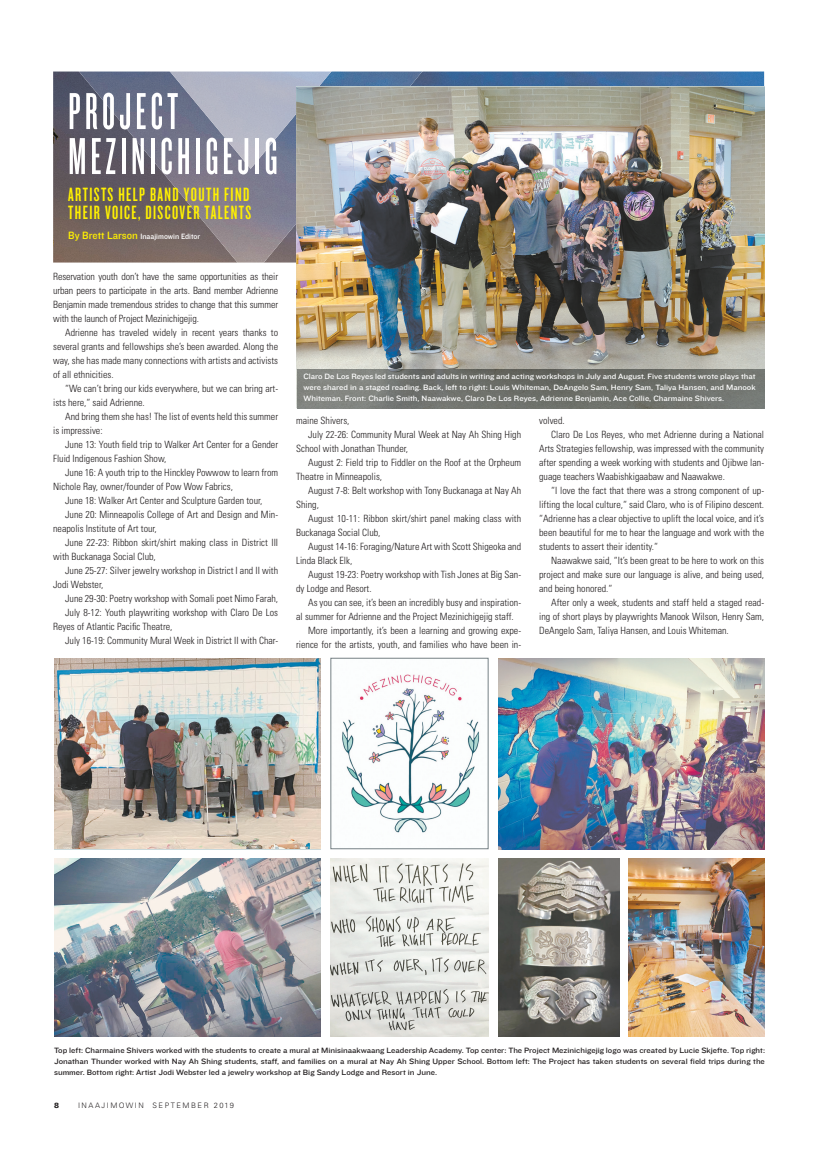
<style>
.page{position:relative;width:819px;height:1152px;background:#fff}
.page>*{position:absolute;margin:0;border:0;box-sizing:border-box;transform-origin:0 0}
.t1{font:54px/45px "Knockout 46 Flyweight";letter-spacing:.08em;color:#fff}
.t2{font:20px/18px "Knockout 47 Bantamweight";letter-spacing:.07em;color:#fff101}
.t3{font:300 condensed 10px/14px "Univers LT Std";color:#231f20}
.t4{font:8px/11px "Knockout 32 Junior Cruisewt";color:#231f20;text-align:justify}
.t5{font:8px/11px "Knockout 32 Junior Cruisewt";color:#fff;text-align:justify}
.t6{font:8px "Knockout 31 Junior Middlewt";color:#fff}
.t7{font:300 7.5px "Univers LT Std";letter-spacing:.2em;color:#231f20}
.t8{font:900 7.5px "Univers LT Std";color:#231f20}
.s1{font-size:11px;color:#fff101}
</style>
<div class="page">
<img style="left:482px;top:72px;width:282px;height:15px">
<svg style="left:53px;top:71px;width:429px;height:192px;background:#605e69"></svg>
<img style="left:79px;top:72px;width:343px;height:191px">
<svg style="left:111px;top:71px;width:280px;height:1px"></svg>
<img style="left:170px;top:72px;width:161px;height:97px">
<img style="left:296px;top:87px;width:469px;height:321px">
<img style="left:342px;top:674px;width:138px;height:159px">
<div style="left:330px;top:658px;width:159px;height:191px;border:1px solid #768185"></div>
<img style="left:629px;top:859px;width:136px;height:178px">
<img style="left:498px;top:859px;width:121px;height:178px">
<img style="left:54px;top:658px;width:267px;height:191px">
<img style="left:330px;top:859px;width:159px;height:178px">
<img style="left:498px;top:658px;width:267px;height:191px">
<img style="left:54px;top:859px;width:267px;height:178px">
<img style="left:297px;top:369px;width:468px;height:39px">
<h1 class="t1" style="left:68px;top:88px;width:211px">PROJECT<br>MEZINICHIGEJIG</h1>
<h2 class="t2" style="left:68px;top:185px;width:184px">ARTISTS HELP BAND YOUTH FIND<br>THEIR VOICE, DISCOVER TALENTS</h2>
<p class="t6" style="left:68px;top:231px;width:134px"><span class="s1">By Brett Larson</span> Inaajimowin Editor</p>
<p class="t3" style="left:53px;top:270px;width:227px">Reservation youth don’t have the same opportunities as their</p>
<p class="t3" style="left:53px;top:284px;width:227px;text-align:justify">urban peers to participate in the arts. Band member Adrienne Benjamin made tremendous strides to change that this summer with the launch of Project Mezinichigejig.</p>
<p class="t3" style="left:53px;top:326px;width:227px;text-align:justify;text-indent:12px">Adrienne has traveled widely in recent years thanks to several grants and fellowships she’s been awarded. Along the way, she has made many connections with artists and activists of all ethnicities.</p>
<p class="t3" style="left:53px;top:382px;width:227px;text-indent:12px">“We can’t bring our kids everywhere, but we can bring art&shy;ists here,“ said Adrienne.</p>
<p class="t3" style="left:53px;top:410px;width:227px;text-indent:12px">And bring them she has! The list of events held this summer is impressive:</p>
<p class="t3" style="left:53px;top:438px;width:227px;text-indent:12px">June 13: Youth field trip to Walker Art Center for a Gender<br>Fluid Indigenous Fashion Show,</p>
<p class="t3" style="left:65px;top:466px;width:215px">June 16: A youth trip to the Hinckley Powwow to learn from</p>
<p class="t3" style="left:53px;top:480px;width:181px">Nichole Ray, owner/founder of Pow Wow Fabrics,</p>
<p class="t3" style="left:65px;top:494px;width:199px">June 18: Walker Art Center and Sculpture Garden tour,</p>
<p class="t3" style="left:65px;top:508px;width:214px">June 20: Minneapolis College of Art and Design and Min-</p>
<p class="t3" style="left:53px;top:522px;width:105px">neapolis Institute of Art tour,</p>
<p class="t3" style="left:65px;top:536px;width:215px">June 22-23: Ribbon skirt/shirt making class in District III</p>
<p class="t3" style="left:53px;top:550px;width:104px">with Buckanaga Social Club,</p>
<p class="t3" style="left:65px;top:564px;width:214px">June 25-27: Silver jewelry workshop in District I and II with</p>
<p class="t3" style="left:53px;top:578px;width:52px">Jodi Webster,</p>
<p class="t3" style="left:65px;top:592px;width:215px">June 29-30: Poetry workshop with Somali poet Nimo Farah,</p>
<p class="t3" style="left:65px;top:606px;width:215px">July 8-12: Youth playwriting workshop with Claro De Los</p>
<p class="t3" style="left:53px;top:620px;width:121px">Reyes of Atlantic Pacific Theatre,</p>
<p class="t3" style="left:65px;top:634px;width:214px">July 16-19: Community Mural Week in District II with Char-</p>
<p class="t5" style="left:303px;top:371px;width:454px">Claro De Los Reyes led students and adults in writing and acting workshops in July and August. Five students wrote plays that were shared in a staged reading. Back, left to right: Louis Whiteman, DeAngelo Sam, Henry Sam, Taliya Hansen, and Manook Whiteman. Front: Charlie Smith, Naawakwe, Claro De Los Reyes, Adrienne Benjamin, Ace Collie, Charmaine Shivers.</p>
<p class="t3" style="left:296px;top:414px;width:55px">maine Shivers,</p>
<p class="t3" style="left:308px;top:428px;width:215px">July 22-26: Community Mural Week at Nay Ah Shing High</p>
<p class="t3" style="left:296px;top:442px;width:113px">School with Jonathan Thunder,</p>
<p class="t3" style="left:308px;top:456px;width:215px">August 2: Field trip to Fiddler on the Roof at the Orpheum</p>
<p class="t3" style="left:296px;top:470px;width:88px">Theatre in Minneapolis,</p>
<p class="t3" style="left:308px;top:484px;width:215px">August 7-8: Belt workshop with Tony Buckanaga at Nay Ah</p>
<p class="t3" style="left:296px;top:498px;width:24px">Shing,</p>
<p class="t3" style="left:308px;top:512px;width:215px">August 10-11: Ribbon skirt/shirt panel making class with</p>
<p class="t3" style="left:296px;top:526px;width:86px">Buckanaga Social Club,</p>
<p class="t3" style="left:308px;top:540px;width:215px">August 14-16: Foraging/Nature Art with Scott Shigeoka and</p>
<p class="t3" style="left:296px;top:554px;width:58px">Linda Black Elk,</p>
<p class="t3" style="left:308px;top:568px;width:215px">August 19-23: Poetry workshop with Tish Jones at Big San-</p>
<p class="t3" style="left:296px;top:582px;width:77px">dy Lodge and Resort.</p>
<p class="t3" style="left:308px;top:596px;width:214px">As you can see, it’s been an incredibly busy and inspiration-</p>
<p class="t3" style="left:296px;top:610px;width:219px">al summer for Adrienne and the Project Mezinichigejig staff.</p>
<p class="t3" style="left:308px;top:624px;width:214px">More importantly, it’s been a learning and growing expe-</p>
<p class="t3" style="left:296px;top:638px;width:227px">rience for the artists, youth, and families who have been in-</p>
<p class="t3" style="left:539px;top:414px;width:27px">volved.</p>
<p class="t3" style="left:551px;top:428px;width:215px">Claro De Los Reyes, who met Adrienne during a National</p>
<p class="t3" style="left:539px;top:442px;width:226px">Arts Strategies fellowship, was impressed with the community</p>
<p class="t3" style="left:539px;top:456px;width:227px">after spending a week working with students and Ojibwe lan-</p>
<p class="t3" style="left:539px;top:470px;width:187px">guage teachers Waabishkigaabaw and Naawakwe.</p>
<p class="t3" style="left:551px;top:484px;width:215px">“I love the fact that there was a strong component of up-</p>
<p class="t3" style="left:539px;top:498px;width:226px">lifting the local culture,“ said Claro, who is of Filipino descent.</p>
<p class="t3" style="left:539px;top:512px;width:226px">“Adrienne has a clear objective to uplift the local voice, and it’s</p>
<p class="t3" style="left:539px;top:526px;width:226px">been beautiful for me to hear the language and work with the</p>
<p class="t3" style="left:539px;top:540px;width:120px">students to assert their identity.“</p>
<p class="t3" style="left:551px;top:554px;width:214px">Naawakwe said, “It’s been great to be here to work on this</p>
<p class="t3" style="left:539px;top:568px;width:227px">project and make sure our language is alive, and being used,</p>
<p class="t3" style="left:539px;top:582px;width:75px">and being honored.“</p>
<p class="t3" style="left:551px;top:596px;width:215px">After only a week, students and staff held a staged read-</p>
<p class="t3" style="left:539px;top:610px;width:227px">ing of short plays by playwrights Manook Wilson, Henry Sam,</p>
<p class="t3" style="left:539px;top:624px;width:191px">DeAngelo Sam, Taliya Hansen, and Louis Whiteman.</p>
<p class="t4" style="left:54px;top:1045px;width:713px">Top left: Charmaine Shivers worked with the students to create a mural at Minisinaakwaang Leadership Academy. Top center: The Project Mezinichigejig logo was created by Lucie Skjefte. Top right:<br>Jonathan Thunder worked with Nay Ah Shing students, staff, and families on a mural at Nay Ah Shing Upper School. Bottom left: The Project has taken students on several field trips during the summer. Bottom right: Artist Jodi Webster led a jewelry workshop at Big Sandy Lodge and Resort in June.</p>
<p class="t8" style="left:54px;top:1100px;width:7px">8</p>
<p class="t7" style="left:78px;top:1101px;width:158px">INAAJIMOWIN SEPTEMBER 2019</p>
</div>
